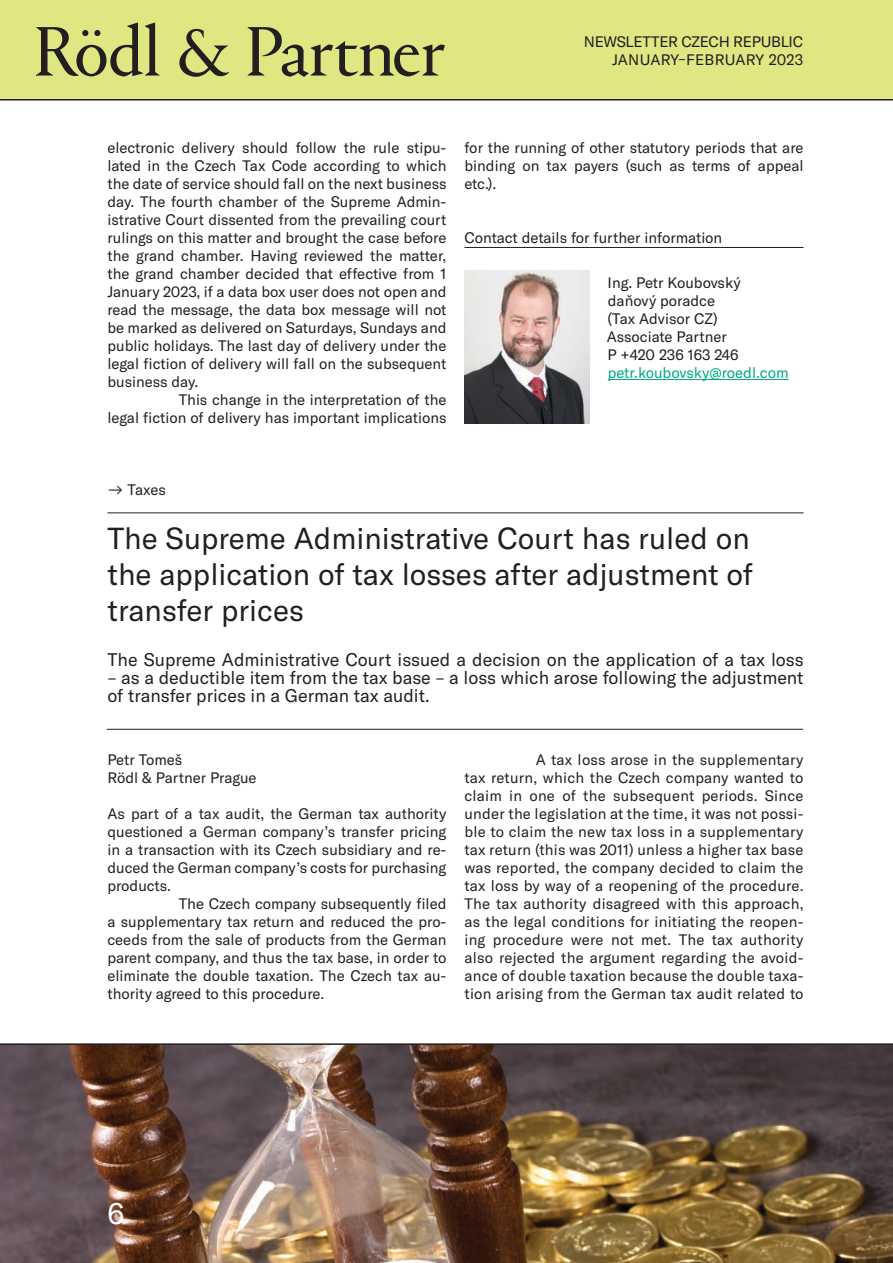
<style>
.page{position:relative;width:893px;height:1263px;background:#fff}
.page>*{position:absolute;margin:0;border:0;box-sizing:border-box;transform-origin:0 0}
.t1{font:30px/36px "GT America";color:#231f20;text-align:justify}
.t2{font:30px "GT America";color:#fff}
.t3{font:18px/18px "GT America";color:#231f20}
.t4{font:15px/18px "GT America";color:#231f20}
.t5{font:15px "GT America";color:#00a985}
</style>
<div class="page">
<img style="left:0;top:1045px;width:893px;height:218px">
<hr style="left:0;top:1043px;width:893px;height:2px;background:#231f20">
<div style="left:0;top:0;width:893px;height:100px;background:#dfe782"></div>
<hr style="left:464px;top:247px;width:340px;height:1px;background:#231f20">
<hr style="left:107px;top:513px;width:697px;height:1px;background:#231f20">
<hr style="left:107px;top:729px;width:696px;height:1px;background:#231f20">
<img style="left:464px;top:270px;width:125px;height:153px">
<hr style="left:608px;top:379px;width:181px;height:1px;background:#00a985">
<hr style="left:0;top:99px;width:893px;height:1px;background:#231f20">
<svg style="left:36px;top:23px;width:409px;height:54px"></svg>
<p class="t4" style="left:584px;top:32px;width:52px">newsletter</p>
<p class="t4" style="left:681px;top:32px;width:11px">czech</p>
<p class="t4" style="left:733px;top:32px;width:10px">republic</p>
<p class="t4" style="left:612px;top:50px;width:39px">january</p>
<p class="t4" style="left:678px;top:50px;width:19px">–february</p>
<p class="t4" style="left:769px;top:50px;width:36px">2023</p>
<p class="t4" style="left:107px;top:139px;width:341px">electronic delivery should follow the rule stipu-</p>
<p class="t4" style="left:107px;top:157px;width:341px">lated in the Czech Tax Code according to which</p>
<p class="t4" style="left:107px;top:175px;width:340px">the date of service should fall on the next business</p>
<p class="t4" style="left:107px;top:193px;width:341px">day. The fourth chamber of the Supreme Admin-</p>
<p class="t4" style="left:107px;top:211px;width:341px">istrative Court dissented from the prevailing court</p>
<p class="t4" style="left:107px;top:229px;width:341px">rulings on this matter and brought the case before</p>
<p class="t4" style="left:107px;top:247px;width:341px">the grand chamber. Having reviewed the matter,</p>
<p class="t4" style="left:107px;top:265px;width:341px">the grand chamber decided that effective from 1</p>
<p class="t4" style="left:107px;top:283px;width:341px">January 2023, if a data box user does not open and</p>
<p class="t4" style="left:107px;top:301px;width:340px">read the message, the data box message will not</p>
<p class="t4" style="left:107px;top:319px;width:341px">be marked as delivered on Saturdays, Sundays and</p>
<p class="t4" style="left:107px;top:337px;width:341px">public holidays. The last day of delivery under the</p>
<p class="t4" style="left:107px;top:355px;width:341px">legal fiction of delivery will fall on the subsequent</p>
<p class="t4" style="left:107px;top:373px;width:93px">business day.</p>
<p class="t4" style="left:179px;top:391px;width:269px">This change in the interpretation of the</p>
<p class="t4" style="left:107px;top:409px;width:341px">legal fiction of delivery has important implications</p>
<p class="t4" style="left:464px;top:139px;width:341px;text-align:justify">for the running of other statutory periods that are binding on tax payers (such as terms of appeal etc.).</p>
<p class="t4" style="left:464px;top:229px;width:259px">Contact details for further information</p>
<p class="t4" style="left:607px;top:274px;width:135px">Ing. Petr Koubovský daňový poradce (Tax Advisor CZ)<br>Associate Partner<br>P +420 236 163 246</p>
<p class="t5" style="left:608px;top:364px;width:182px">petr.koubovsky@roedl.com</p>
<p class="t4" style="left:107px;top:481px;width:60px">→ Taxes</p>
<h1 class="t1" style="left:107px;top:520px;width:647px">The Supreme Administrative Court has ruled on the application of tax losses after adjustment of transfer prices</h1>
<p class="t3" style="left:107px;top:651px;width:698px">The Supreme Administrative Court issued a decision on the application of a tax loss</p>
<p class="t3" style="left:107px;top:669px;width:698px">– as a deductible item from the tax base – a loss which arose following the adjustment of transfer prices in a German tax audit.</p>
<p class="t4" style="left:107px;top:751px;width:151px">Petr Tomeš<br>Rödl &amp; Partner Prague</p>
<p class="t4" style="left:107px;top:805px;width:341px">As part of a tax audit, the German tax authority</p>
<p class="t4" style="left:107px;top:823px;width:341px">questioned a German company’s transfer pricing</p>
<p class="t4" style="left:107px;top:841px;width:341px">in a transaction with its Czech subsidiary and re-</p>
<p class="t4" style="left:107px;top:859px;width:341px">duced the German company’s costs for purchasing</p>
<p class="t4" style="left:107px;top:877px;width:65px">products.</p>
<p class="t4" style="left:179px;top:895px;width:269px">The Czech company subsequently filed</p>
<p class="t4" style="left:107px;top:913px;width:341px">a supplementary tax return and reduced the pro-</p>
<p class="t4" style="left:107px;top:931px;width:341px">ceeds from the sale of products from the German</p>
<p class="t4" style="left:107px;top:949px;width:341px">parent company, and thus the tax base, in order to</p>
<p class="t4" style="left:107px;top:967px;width:341px">eliminate the double taxation. The Czech tax au-</p>
<p class="t4" style="left:107px;top:985px;width:218px">thority agreed to this procedure.</p>
<p class="t4" style="left:464px;top:751px;width:341px;text-align:justify;text-indent:71px">A tax loss arose in the supplementary tax return, which the Czech company wanted to claim in one of the subsequent periods. Since under the legislation at the time, it was not possi&shy;ble to claim the new tax loss in a supplementary tax return (this was 2011) unless a higher tax base was reported, the company decided to claim the tax loss by way of a reopening of the procedure.<br>The tax authority disagreed with this approach, as the legal conditions for initiating the reopen&shy;ing procedure were not met. The tax authority also rejected the argument regarding the avoid&shy;ance of double taxation because the double taxa&shy;tion arising from the German tax audit related to</p>
<h1 class="t2" style="left:107px;top:1196px;width:18px">6</h1>
</div>
